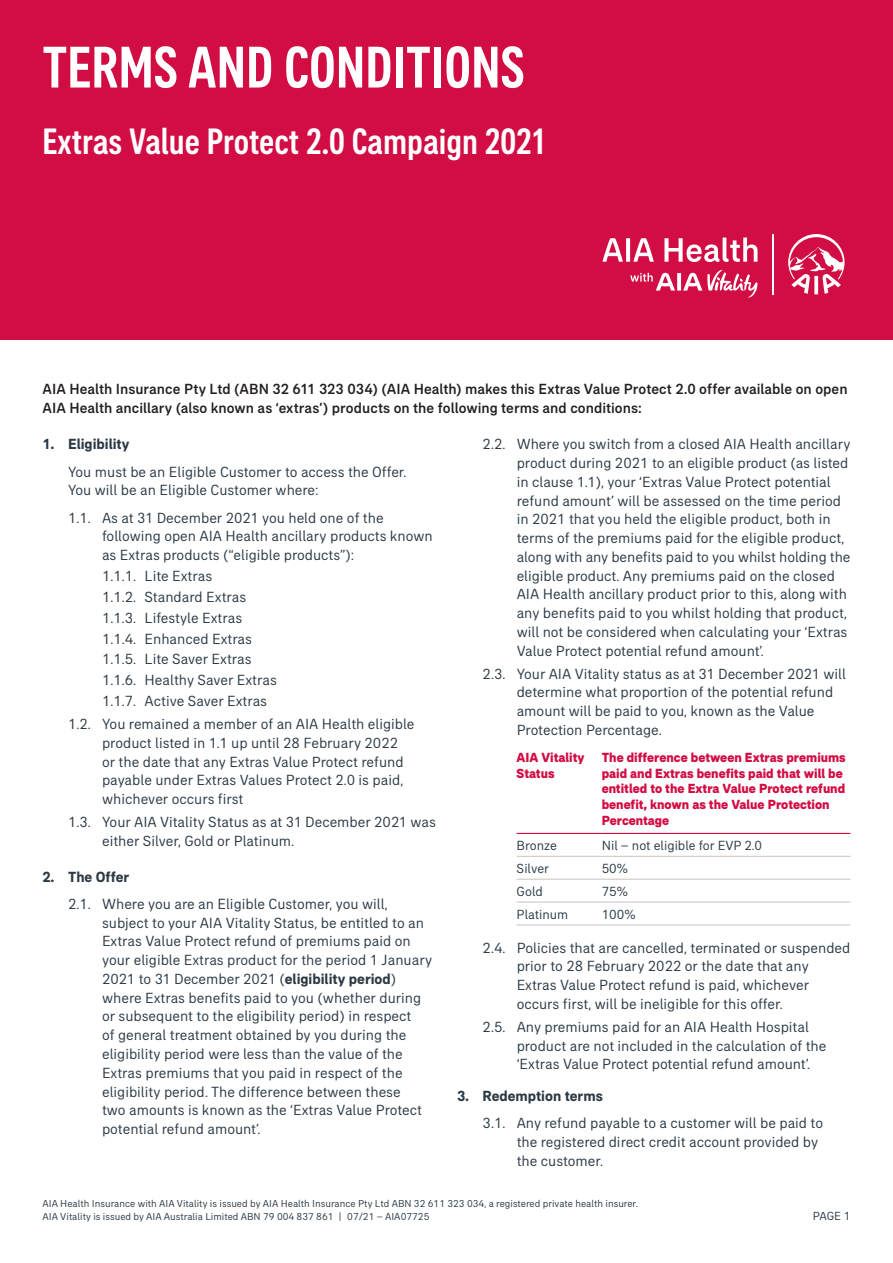
<style>
.page{position:relative;width:893px;height:1263px;background:#fff}
.page>*{position:absolute;margin:0;border:0;box-sizing:border-box;transform-origin:0 0}
.t1{font:500 condensed 60px "AIA Everest";color:#fff}
.t2{font:500 condensed 37.5px "AIA Everest";color:#fff}
.t3{font:15px/18.8px "AIA Everest";color:#2b3944}
.t4{font:500 15px/19.5px "AIA Everest";letter-spacing:.005em;color:#231f20}
.t5{font:700 15px "AIA Everest";color:#2b3944}
.t6{font:800 13.5px/15.8px "AIA Everest";color:#d20d44}
.t7{font:13.5px "AIA Everest";color:#2b3944}
.t8{font:12px "AIA Everest";color:#2b3944}
.t9{font:10.2px/13.2px "AIA Everest";color:#2b3944}
.s1{font-weight:700}
</style>
<div class="page">
<div style="left:0;top:0;width:893px;height:340px;background:#d20d44"></div>
<svg style="left:630px;top:270px;width:127px;height:28px"></svg>
<svg style="left:602px;top:238px;width:155px;height:24px"></svg>
<hr style="left:772px;top:234px;width:1px;height:60px;background:#fff">
<svg style="left:788px;top:234px;width:56px;height:60px"></svg>
<hr style="left:517px;top:833px;width:85px;height:1px;background:#d20d44">
<hr style="left:602px;top:833px;width:248px;height:1px;background:#d20d44">
<hr style="left:517px;top:856px;width:85px;height:1px;background:#c9c2bb">
<hr style="left:602px;top:856px;width:248px;height:1px;background:#c9c2bb">
<hr style="left:517px;top:879px;width:85px;height:1px;background:#c9c2bb">
<hr style="left:602px;top:879px;width:248px;height:1px;background:#c9c2bb">
<hr style="left:517px;top:902px;width:85px;height:1px;background:#c9c2bb">
<hr style="left:602px;top:902px;width:248px;height:1px;background:#c9c2bb">
<hr style="left:517px;top:924px;width:85px;height:1px;background:#c9c2bb">
<hr style="left:602px;top:924px;width:248px;height:1px;background:#c9c2bb">
<h1 class="t1" style="left:43px;top:33px;width:483px">TERMS AND CONDITIONS</h1>
<h2 class="t2" style="left:43px;top:120px;width:506px">Extras Value Protect 2.0 Campaign 2021</h2>
<p class="t4" style="left:43px;top:379px;width:807px">AIA Health Insurance Pty Ltd (ABN 32 611 323 034) (AIA Health) makes this Extras Value Protect 2.0 offer available on open<br>AIA Health ancillary (also known as ‘extras’) products on the following terms and conditions:</p>
<p class="t5" style="left:43px;top:435px;width:89px">1. Eligibility</p>
<p class="t3" style="left:68px;top:462px;width:340px">You must be an Eligible Customer to access the Offer.<br>You will be an Eligible Customer where:</p>
<p class="t3" style="left:102px;top:508px;width:332px;text-indent:-34px">1.1. As at 31 December 2021 you held one of the following open AIA Health ancillary products known as Extras products (“eligible products”):</p>
<p class="t3" style="left:102px;top:565px;width:176px;line-height:20.9px">1.1.1. Lite Extras<br>1.1.2. Standard Extras<br>1.1.3. Lifestyle Extras<br>1.1.4. Enhanced Extras<br>1.1.5. Lite Saver Extras<br>1.1.6. Healthy Saver Extras<br>1.1.7. Active Saver Extras</p>
<p class="t3" style="left:102px;top:714px;width:314px;text-indent:-34px">1.2. You remained a member of an AIA Health eligible product listed in 1.1 up until 28 February 2022 or the date that any Extras Value Protect refund payable under Extras Values Protect 2.0 is paid, whichever occurs first</p>
<p class="t3" style="left:102px;top:812px;width:335px;text-indent:-34px">1.3. Your AIA Vitality Status as at 31 December 2021 was either Silver, Gold or Platinum.</p>
<p class="t5" style="left:43px;top:868px;width:88px">2. The Offer</p>
<p class="t3" style="left:102px;top:894px;width:332px;text-indent:-34px">2.1. Where you are an Eligible Customer, you will, subject to your AIA Vitality Status, be entitled to an Extras Value Protect refund of premiums paid on your eligible Extras product for the period 1 January 2021 to 31 December 2021 (<span class="s1">eligibility period</span>) where Extras benefits paid to you (whether during or subsequent to the eligibility period) in respect<br>of general treatment obtained by you during the eligibility period were less than the value of the Extras premiums that you paid in respect of the eligibility period. The difference between these<br>two amounts is known as the ‘Extras Value Protect potential refund amount’.</p>
<p class="t3" style="left:517px;top:435px;width:335px;text-indent:-34px">2.2. Where you switch from a closed AIA Health ancillary product during 2021 to an eligible product (as listed in clause 1.1), your ‘Extras Value Protect potential refund amount’ will be assessed on the time period in 2021 that you held the eligible product, both in terms of the premiums paid for the eligible product, along with any benefits paid to you whilst holding the eligible product. Any premiums paid on the closed AIA Health ancillary product prior to this, along with any benefits paid to you whilst holding that product, will not be considered when calculating your ‘Extras Value Protect potential refund amount’.</p>
<p class="t3" style="left:517px;top:664px;width:331px;text-indent:-34px">2.3. Your AIA Vitality status as at 31 December 2021 will determine what proportion of the potential refund amount will be paid to you, known as the Value Protection Percentage.</p>
<p class="t6" style="left:517px;top:749px;width:70px">AIA Vitality<br>Status</p>
<p class="t6" style="left:602px;top:749px;width:246px">The difference between Extras premiums paid and Extras benefits paid that will be entitled to the Extra Value Protect refund benefit, known as the Value Protection Percentage</p>
<p class="t7" style="left:517px;top:838px;width:42px">Bronze</p>
<p class="t7" style="left:602px;top:838px;width:162px">Nil – not eligible for EVP 2.0</p>
<p class="t7" style="left:517px;top:860px;width:34px">Silver</p>
<p class="t7" style="left:602px;top:860px;width:28px">50%</p>
<p class="t7" style="left:517px;top:883px;width:28px">Gold</p>
<p class="t7" style="left:602px;top:883px;width:28px">75%</p>
<p class="t7" style="left:517px;top:906px;width:53px">Platinum</p>
<p class="t7" style="left:602px;top:906px;width:35px">100%</p>
<p class="t3" style="left:517px;top:938px;width:335px;text-indent:-34px">2.4. Policies that are cancelled, terminated or suspended prior to 28 February 2022 or the date that any Extras Value Protect refund is paid, whichever occurs first, will be ineligible for this offer.</p>
<p class="t3" style="left:517px;top:1017px;width:311px;text-indent:-34px">2.5. Any premiums paid for an AIA Health Hospital product are not included in the calculation of the ‘Extras Value Protect potential refund amount’.</p>
<p class="t5" style="left:457px;top:1087px;width:147px">3. Redemption terms</p>
<p class="t3" style="left:517px;top:1113px;width:308px;text-indent:-34px">3.1. Any refund payable to a customer will be paid to the registered direct credit account provided by the customer.</p>
<p class="t9" style="left:43px;top:1197px;width:597px">AIA Health Insurance with AIA Vitality is issued by AIA Health Insurance Pty Ltd ABN 32 611 323 034, a registered private health insurer.<br>AIA Vitality is issued by AIA Australia Limited ABN 79 004 837 861 | 07/21 – AIA07725</p>
<p class="t8" style="left:813px;top:1209px;width:39px">PAGE 1</p>
</div>
